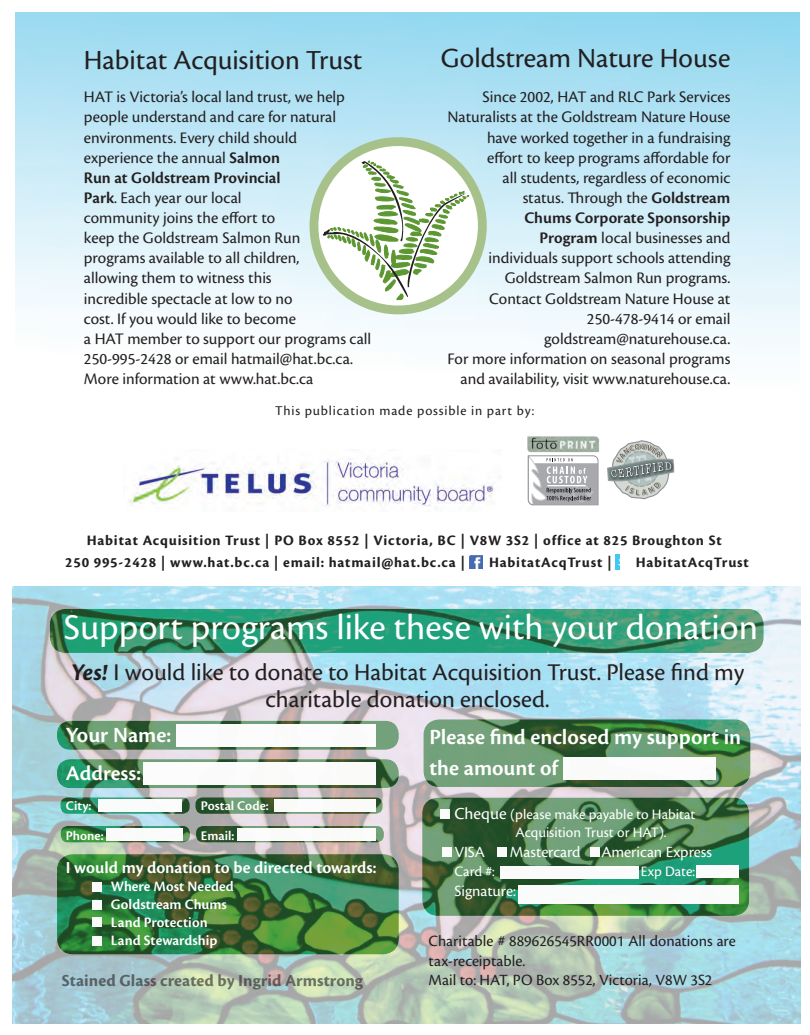
<style>
.page{position:relative;width:810px;height:1035px;background:#fff}
.page>*{position:absolute;margin:0;border:0;box-sizing:border-box;transform-origin:0 0}
.t1{font:37.5px "Cronos Pro";color:#fff}
.t2{font:28.75px "Cronos Pro";color:#231f20}
.t3{font:25px/27.5px "Cronos Pro";color:#231f20;text-align:center}
.t4{font:600 22.5px/31.2px "Cronos Pro";color:#fff}
.t5{font:600 21.88px "Cronos Pro";color:#fff}
.t6{font:700 17.5px "Cronos Pro";letter-spacing:.005em;color:#231f20}
.t7{font:600 17.5px "Cronos Pro";color:#fff}
.t8{font:16.75px/20.1px "Cronos Pro";color:#231f20}
.t9{font:16.25px/19.5px "Cronos Pro";color:#231f20}
.t10{font:16.25px "Cronos Pro";color:#fff}
.t11{font:700 15px/22.5px "Cronos Pro";letter-spacing:.05em;color:#231f20}
.t12{font:15px/18px "Cronos Pro";color:#fff}
.t13{font:600 15px/18px "Cronos Pro";color:#fff}
.t14{font:14px "Cronos Pro";letter-spacing:.06em;color:#231f20}
.t15{font:600 13.75px "Cronos Pro";color:#fff}
.s1{font-weight:600}
.s2{font-weight:700;font-style:italic}
.s3{font-size:17.5px}
</style>
<div class="page">
<img style="left:12px;top:586px;width:788px;height:437px">
<svg style="left:423px;top:798px;width:325px;height:117px;background:#447b4e"></svg>
<div style="left:422px;top:798px;width:327px;height:118px;border:1px solid #2d7035;border-radius:15px"></div>
<svg style="left:424px;top:720px;width:326px;height:66px;background:#578a5d"></svg>
<div style="left:424px;top:719px;width:326px;height:68px;border:1px solid #2d7035;border-radius:15px"></div>
<svg style="left:61px;top:798px;width:128px;height:15px"></svg>
<div style="left:61px;top:797px;width:129px;height:17px;border:1px solid #2d7035;border-radius:6px"></div>
<svg style="left:196px;top:798px;width:186px;height:15px"></svg>
<div style="left:195px;top:797px;width:188px;height:17px;border:1px solid #2d7035;border-radius:6px"></div>
<svg style="left:61px;top:827px;width:128px;height:15px"></svg>
<div style="left:61px;top:826px;width:129px;height:16px;border:1px solid #2d7035;border-radius:6px"></div>
<svg style="left:197px;top:827px;width:186px;height:15px"></svg>
<div style="left:196px;top:826px;width:188px;height:16px;border:1px solid #2d7035;border-radius:6px"></div>
<svg style="left:58px;top:760px;width:340px;height:27px;background:#377b4f"></svg>
<div style="left:57px;top:759px;width:342px;height:29px;border:1px solid #2d7035;border-radius:13px"></div>
<svg style="left:58px;top:722px;width:340px;height:27px;background:#5f8d64"></svg>
<div style="left:57px;top:721px;width:342px;height:29px;border:1px solid #2d7035;border-radius:13px"></div>
<svg style="left:51px;top:610px;width:712px;height:42px;background:#2e936d"></svg>
<div style="left:50px;top:609px;width:714px;height:44px;border:1px solid #2d7035;border-radius:15px"></div>
<img style="left:15px;top:13px;width:785px;height:557px">
<img style="left:470px;top:555px;width:12px;height:14px">
<hr style="left:615px;top:554px;width:4px;height:16px;background:#42c8f4">
<img style="left:124px;top:450px;width:378px;height:61px">
<div style="left:176px;top:724px;width:200px;height:22px;background:#fff"></div>
<div style="left:143px;top:762px;width:233px;height:23px;background:#fff"></div>
<div style="left:98px;top:799px;width:83px;height:13px;background:#fff"></div>
<div style="left:274px;top:799px;width:102px;height:13px;background:#fff"></div>
<div style="left:106px;top:828px;width:76px;height:12px;background:#fff"></div>
<div style="left:237px;top:828px;width:139px;height:12px;background:#fff"></div>
<div style="left:563px;top:757px;width:152px;height:23px;background:#fff"></div>
<div style="left:440px;top:809px;width:10px;height:10px;background:#fff"></div>
<div style="left:442px;top:847px;width:10px;height:10px;background:#fff"></div>
<div style="left:497px;top:847px;width:10px;height:10px;background:#fff"></div>
<div style="left:590px;top:847px;width:10px;height:10px;background:#fff"></div>
<div style="left:501px;top:866px;width:138px;height:13px;background:#fff"></div>
<div style="left:696px;top:866px;width:43px;height:12px;background:#fff"></div>
<div style="left:518px;top:885px;width:221px;height:19px;background:#fff"></div>
<svg style="left:58px;top:855px;width:340px;height:99px;background:#3b763c"></svg>
<div style="left:57px;top:854px;width:342px;height:100px;border:1px solid #2d7035;border-radius:15px"></div>
<div style="left:92px;top:882px;width:10px;height:10px;background:#fff"></div>
<div style="left:92px;top:900px;width:10px;height:10px;background:#fff"></div>
<div style="left:92px;top:917px;width:10px;height:10px;background:#fff"></div>
<div style="left:92px;top:936px;width:10px;height:10px;background:#fff"></div>
<svg style="left:310px;top:137px;width:177px;height:177px"></svg>
<svg style="left:528px;top:455px;width:70px;height:50px"></svg>
<img style="left:527px;top:431px;width:72px;height:22px">
<svg style="left:607px;top:440px;width:68px;height:60px"></svg>
<p class="t2" style="left:84px;top:43px;width:280px">Habitat Acquisition Trust</p>
<p class="t2" style="left:441px;top:42px;width:291px">Goldstream Nature House</p>
<p class="t8" style="left:84px;top:87px;width:289px">HAT is Victoria’s local land trust, we help people understand and care for natural environments. Every child should<br>experience the annual <span class="s1">Salmon<br>Run at Goldstream Provincial<br>Park</span>. Each year our local<br>community joins the effort to<br>keep the Goldstream Salmon Run<br>programs available to all children,<br>allowing them to witness this<br>incredible spectacle at low to no<br>cost. If you would like to become<br>a HAT member to support our programs call 250-995-2428 or email hatmail@hat.bc.ca.<br>More information at www.hat.bc.ca</p>
<p class="t8" style="left:447px;top:87px;width:285px;text-align:right">Since 2002, HAT and RLC Park Services Naturalists at the Goldstream Nature House have worked together in a fundraising effort to keep programs affordable for<br>all students, regardless of economic<br>status. Through the <span class="s1">Goldstream<br>Chums Corporate Sponsorship<br>Program</span> local businesses and<br>individuals support schools attending Goldstream Salmon Run programs.<br>Contact Goldstream Nature House at 250-478-9414 or email goldstream@naturehouse.ca.<br>For more information on seasonal programs and availability, visit www.naturehouse.ca.</p>
<p class="t14" style="left:275px;top:403px;width:260px">This publication made possible in part by:</p>
<p class="t11" style="left:65px;top:529px;width:658px;text-indent:22px">Habitat Acquisition Trust | PO Box 8552 | Victoria, BC | V8W 3S2 | office at 825 Broughton St<br>250 995-2428 | www.hat.bc.ca | email: hatmail@hat.bc.ca |</p>
<p class="t11" style="left:489px;top:551px;width:124px">HabitatAcqTrust |</p>
<p class="t11" style="left:636px;top:551px;width:115px">HabitatAcqTrust</p>
<p class="t1" style="left:64px;top:606px;width:696px">Support programs like these with your donation</p>
<p class="t3" style="left:71px;top:658px;width:675px"><span class="s2">Yes!</span> I would like to donate to Habitat Acquisition Trust. Please find my charitable donation enclosed.</p>
<p class="t4" style="left:429px;top:722px;width:313px">Please find enclosed my support in the amount of</p>
<p class="t12" style="left:515px;top:806px;width:182px;text-indent:-61px"><span class="s3">Cheque</span> (please make payable to Habitat<br>Acquisition Trust or HAT).</p>
<p class="t10" style="left:454px;top:842px;width:32px">VISA</p>
<p class="t10" style="left:510px;top:842px;width:72px">Mastercard</p>
<p class="t10" style="left:601px;top:842px;width:112px">American Express</p>
<p class="t12" style="left:454px;top:863px;width:42px">Card #:</p>
<p class="t12" style="left:641px;top:863px;width:56px">Exp Date:</p>
<p class="t10" style="left:454px;top:881px;width:63px">Signature:</p>
<p class="t4" style="left:66px;top:720px;width:107px">Your Name:</p>
<p class="t5" style="left:66px;top:760px;width:77px">Address:</p>
<p class="t15" style="left:66px;top:798px;width:27px">City:</p>
<p class="t15" style="left:201px;top:798px;width:69px">Postal Code:</p>
<p class="t15" style="left:66px;top:828px;width:39px">Phone:</p>
<p class="t15" style="left:201px;top:828px;width:35px">Email:</p>
<p class="t7" style="left:66px;top:857px;width:312px">I would my donation to be directed towards:</p>
<p class="t13" style="left:111px;top:877px;width:124px">Where Most Needed<br>Goldstream Chums<br>Land Protection<br>Land Stewardship</p>
<p class="t9" style="left:429px;top:931px;width:309px">Charitable # 889626545RR0001 All donations are tax-receiptable.<br>Mail to: HAT, PO Box 8552, Victoria, V8W 3S2</p>
<p class="t6" style="left:62px;top:970px;width:303px">Stained Glass created by Ingrid Armstrong</p>
</div>
